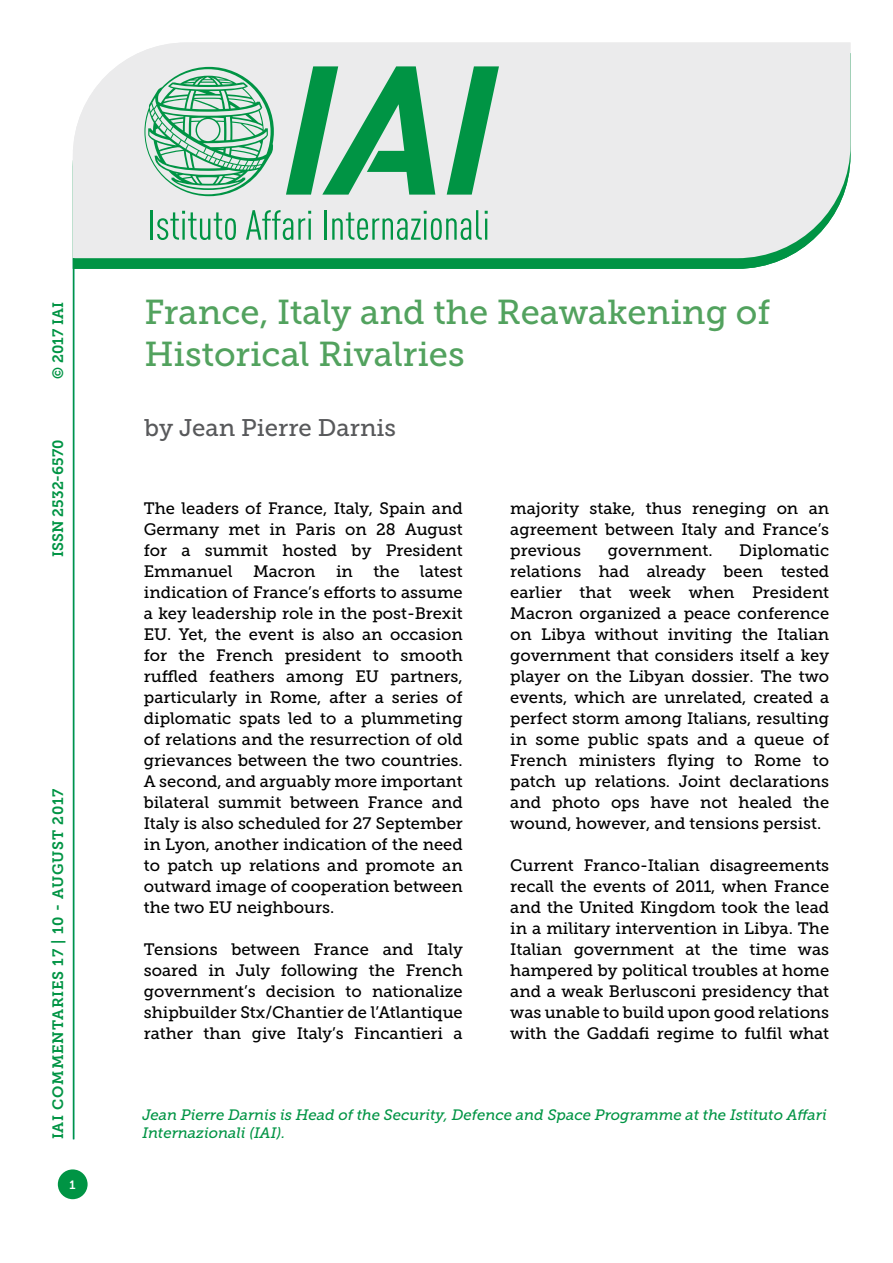
<style>
.page{position:relative;width:893px;height:1263px;background:#fff}
.page>*{position:absolute;margin:0;border:0;box-sizing:border-box;transform-origin:0 0}
.t1{font:34.5px/41.4px "Museo Slab 500";color:#52a25e}
.t2{font:24px "Museo Slab 500";color:#58595b}
.t3{font:16.5px/21px "Museo Slab 500";color:#000;text-align:justify}
.t4{font:italic 15px/18px "Museo Slab 500";color:#009444}
.t5{font:15px "Museo Slab 700";letter-spacing:.05em;color:#009444}
.t6{font:15px "Museo Slab 700";color:#009444}
.t7{font:12px "Museo Slab 700";color:#fff}
</style>
<div class="page">
<div style="left:58px;top:1169px;width:30px;height:30px;background:#009444;border-radius:50%"></div>
<svg style="left:74px;top:258px;width:712px;height:11px;background:#0a984b"></svg>
<div style="left:73px;top:43px;width:777px;height:215px;background:#ebebec"></div>
<hr style="left:73px;top:258px;width:1px;height:881px;background:#009444">
<svg style="left:144px;top:66px;width:399px;height:185px;background:#a9d2bd"></svg>
<p class="t5" style="left:50px;top:379px;width:78px;rotate:-90deg">© 2017 IAI</p>
<p class="t6" style="left:50px;top:557px;width:119px;rotate:-90deg">ISSN 2532-6570</p>
<p class="t5" style="left:50px;top:1139px;width:352px;rotate:-90deg">IAI COMMENTARIES 17 | 10 - AUGUST 2017</p>
<p class="t7" style="left:70px;top:1178px;width:8px">1</p>
<h1 class="t1" style="left:144px;top:292px;width:627px">France, Italy and the Reawakening of<br>Historical Rivalries</h1>
<h2 class="t2" style="left:144px;top:414px;width:253px">by Jean Pierre Darnis</h2>
<p class="t3" style="left:144px;top:498px;width:320px">The leaders of France, Italy, Spain and Germany met in Paris on 28 August for a summit hosted by President Emmanuel Macron in the latest indication of France’s efforts to assume a key leadership role in the post-Brexit EU. Yet, the event is also an occasion for the French president to smooth ruffled feathers among EU partners, particularly in Rome, after a series of diplomatic spats led to a plummeting of relations and the resurrection of old grievances between the two countries.<br>A second, and arguably more important bilateral summit between France and Italy is also scheduled for 27 September in Lyon, another indication of the need to patch up relations and promote an outward image of cooperation between the two EU neighbours.</p>
<p class="t3" style="left:144px;top:939px;width:320px">Tensions between France and Italy soared in July following the French government’s decision to nationalize shipbuilder Stx/Chantier de l’Atlantique rather than give Italy’s Fincantieri a</p>
<p class="t3" style="left:510px;top:498px;width:320px">majority stake, thus reneging on an agreement between Italy and France’s previous</p>
<p class="t3" style="left:510px;top:540px;width:320px;text-indent:229px">Diplomatic relations had already been tested earlier that week when President Macron organized a peace conference on Libya without inviting the Italian government that considers itself a key player on the Libyan dossier. The two events, which are unrelated, created a perfect storm among Italians, resulting in some public spats and a queue of French ministers flying to Rome to patch up relations. Joint declarations and photo ops have not healed the wound, however, and tensions persist.</p>
<p class="t3" style="left:510px;top:855px;width:320px">Current Franco-Italian disagreements recall the events of 2011, when France and the United Kingdom took the lead in a military intervention in Libya. The Italian government at the time was hampered by political troubles at home and a weak Berlusconi presidency that was unable to build upon good relations with the Gaddafi regime to fulfil what</p>
<p class="t3" style="left:608px;top:540px;width:106px">government.</p>
<p class="t4" style="left:142px;top:1106px;width:686px">Jean Pierre Darnis is Head of the Security, Defence and Space Programme at the Istituto Affari<br>Internazionali (IAI).</p>
</div>
